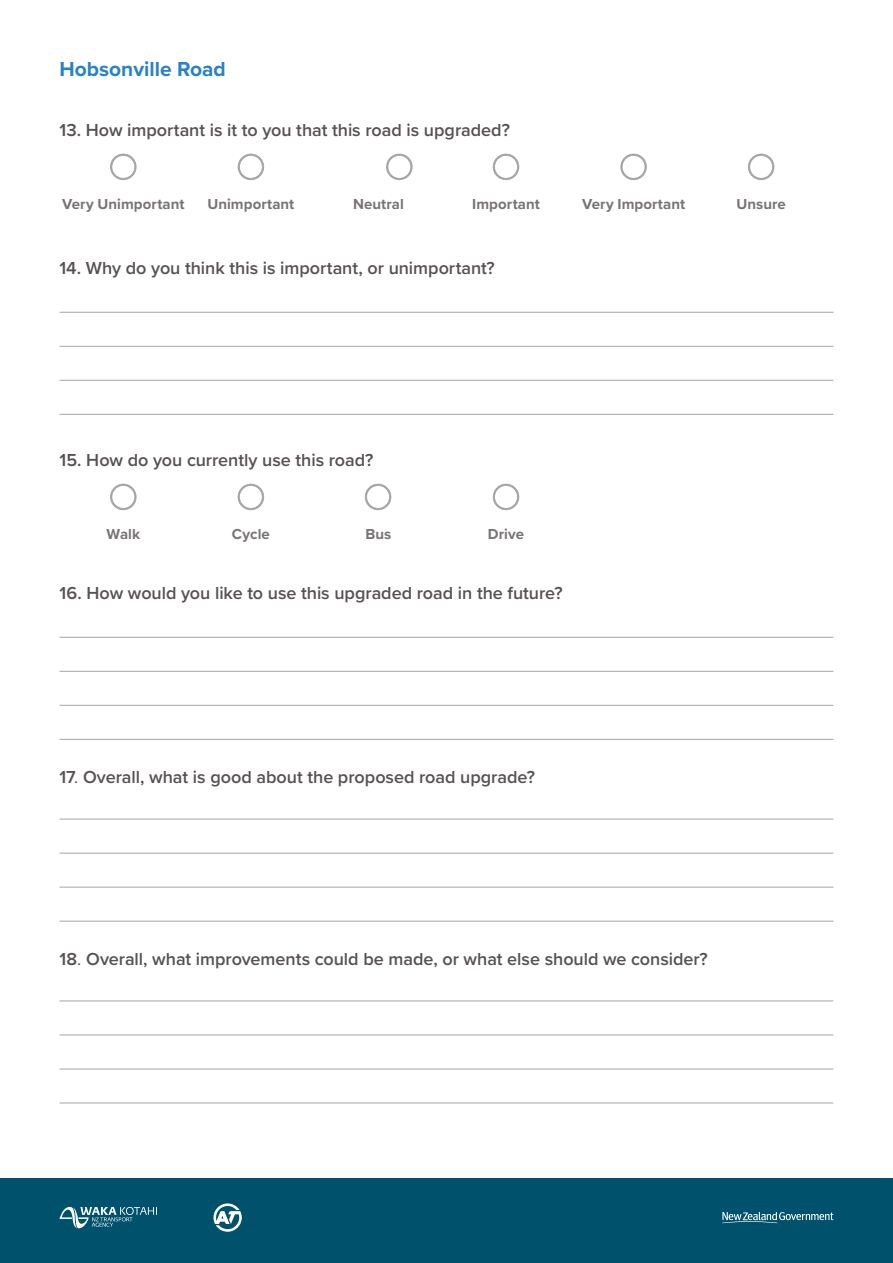
<style>
.page{position:relative;width:893px;height:1263px;background:#fff}
.page>*{position:absolute;margin:0;border:0;box-sizing:border-box;transform-origin:0 0}
.t1{font:700 21px "Proxima Nova";color:#2783c5}
.t2{font:600 18px "Proxima Nova";letter-spacing:-.005em;color:#575251}
.t3{font:700 15px "Proxima Nova";letter-spacing:.005em;color:#797474}
.s1{font-weight:400}
</style>
<div class="page">
<div style="left:0;top:1178px;width:893px;height:85px;background:#00516c"></div>
<svg style="left:213px;top:1203px;width:29px;height:29px"></svg>
<svg style="left:60px;top:1206px;width:97px;height:22px"></svg>
<svg style="left:722px;top:1212px;width:111px;height:11px"></svg>
<svg style="left:110px;top:153px;width:27px;height:27px"></svg>
<svg style="left:237px;top:153px;width:27px;height:27px"></svg>
<svg style="left:492px;top:153px;width:27px;height:27px"></svg>
<svg style="left:620px;top:153px;width:27px;height:27px"></svg>
<svg style="left:748px;top:153px;width:27px;height:27px"></svg>
<hr style="left:60px;top:312px;width:773px;height:1px;background:#a7a4a5">
<hr style="left:60px;top:346px;width:773px;height:1px;background:#a7a4a5">
<hr style="left:60px;top:380px;width:773px;height:1px;background:#a7a4a5">
<hr style="left:60px;top:414px;width:773px;height:1px;background:#a7a4a5">
<svg style="left:110px;top:483px;width:27px;height:27px"></svg>
<svg style="left:237px;top:483px;width:27px;height:27px"></svg>
<svg style="left:492px;top:483px;width:27px;height:27px"></svg>
<hr style="left:60px;top:637px;width:773px;height:1px;background:#a7a4a5">
<hr style="left:60px;top:671px;width:773px;height:1px;background:#a7a4a5">
<hr style="left:60px;top:705px;width:773px;height:1px;background:#a7a4a5">
<hr style="left:60px;top:739px;width:773px;height:1px;background:#a7a4a5">
<hr style="left:60px;top:819px;width:773px;height:1px;background:#a7a4a5">
<hr style="left:60px;top:853px;width:773px;height:1px;background:#a7a4a5">
<hr style="left:60px;top:887px;width:773px;height:1px;background:#a7a4a5">
<hr style="left:60px;top:921px;width:773px;height:1px;background:#a7a4a5">
<hr style="left:60px;top:1000px;width:773px;height:1px;background:#a7a4a5">
<hr style="left:60px;top:1034px;width:773px;height:1px;background:#a7a4a5">
<hr style="left:60px;top:1068px;width:773px;height:1px;background:#a7a4a5">
<hr style="left:60px;top:1102px;width:773px;height:1px;background:#a7a4a5">
<svg style="left:386px;top:153px;width:27px;height:27px"></svg>
<svg style="left:365px;top:483px;width:27px;height:27px"></svg>
<p class="t1" style="left:60px;top:53px;width:168px">Hobsonville Road</p>
<p class="t2" style="left:60px;top:117px;width:452px">13. How important is it to you that this road is upgraded?</p>
<p class="t3" style="left:62px;top:193px;width:124px">Very Unimportant</p>
<p class="t3" style="left:207px;top:193px;width:88px">Unimportant</p>
<p class="t3" style="left:353px;top:193px;width:52px">Neutral</p>
<p class="t3" style="left:472px;top:193px;width:69px">Important</p>
<p class="t3" style="left:582px;top:193px;width:105px">Very Important</p>
<p class="t3" style="left:736px;top:193px;width:51px">Unsure</p>
<p class="t2" style="left:60px;top:255px;width:437px">14. Why do you think this is important, or unimportant?</p>
<p class="t2" style="left:60px;top:447px;width:315px">15. How do you currently use this road?</p>
<p class="t3" style="left:107px;top:523px;width:35px">Walk</p>
<p class="t3" style="left:232px;top:523px;width:39px">Cycle</p>
<p class="t3" style="left:365px;top:523px;width:28px">Bus</p>
<p class="t3" style="left:488px;top:523px;width:38px">Drive</p>
<p class="t2" style="left:60px;top:579px;width:505px">16. How would you like to use this upgraded road in the future?</p>
<p class="t2" style="left:60px;top:763px;width:477px">17<span class="s1">.</span> Overall, what is good about the proposed road upgrade?</p>
<p class="t2" style="left:60px;top:945px;width:650px">18<span class="s1">.</span> Overall, what improvements could be made, or what else should we consider?</p>
</div>
